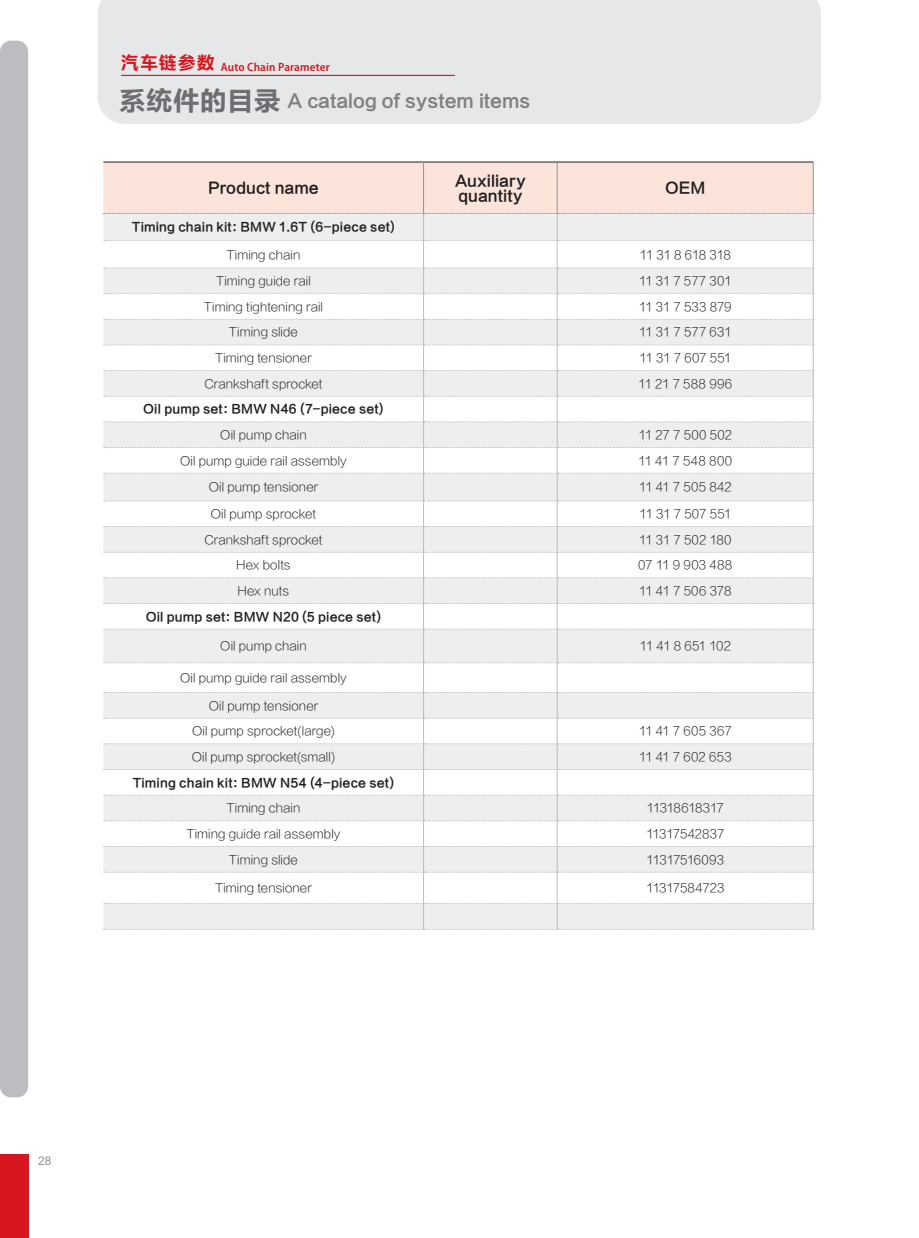
<style>
.page{position:relative;width:919px;height:1238px;background:#fff}
.page>*{position:absolute;margin:0;border:0;box-sizing:border-box;transform-origin:0 0}
.t1{font:18px "FZLTCHK GBK1 0";color:#7e8083}
.t2{font:15px/15px "FZLTCHJW GB1 0";color:#231f20}
.t3{font:12px/25.7px "FZLTXHK GBK1 0";letter-spacing:.01em;color:#231f20;text-align:center}
.t4{font:12px "FZLTCHJW GB1 0";letter-spacing:.015em;color:#231f20}
.t5{font:12px "FZLTXHK GBK1 0";letter-spacing:-.015em;color:#231f20}
.t6{font:12px "FZLTXHK GBK1 0";letter-spacing:-.02em;color:#231f20}
.t7{font:600 semi-condensed 12px "Myriad Pro";letter-spacing:.015em;color:#d7171f}
.t8{font:12px "FZLTXHK GBK1 0";letter-spacing:-.03em;color:#231f20}
.t9{font:12px "FZLTXHK GBK1 0";letter-spacing:-.01em;color:#231f20}
.t10{font:12px "FZLTXHK GBK1 0";letter-spacing:-.045em;color:#231f20}
.t11{font:12px "FZLTXHK GBK1 0";letter-spacing:-.025em;color:#231f20}
.t12{font:12px "Arial";color:#939598}
.s1{font-size:27px;color:#6d6e71}
</style>
<div class="page">
<div style="left:98px;top:0;width:722px;height:124px;background:#e6e7e9"></div>
<div style="left:0;top:1154px;width:28px;height:83px;background:#d7171f"></div>
<div style="left:0;top:41px;width:28px;height:1056px;background:#bcbdc0;border-radius:11px"></div>
<hr style="left:121px;top:75px;width:334px;height:1px;background:#d7171f">
<svg style="left:103px;top:630px;width:710px;height:273px;fill:#eeeeef"></svg>
<hr style="left:423px;top:629px;width:1px;height:33px;background:#bcbdc0">
<hr style="left:557px;top:629px;width:1px;height:33px;background:#bcbdc0">
<hr style="left:813px;top:629px;width:1px;height:33px;background:#bcbdc0">
<hr style="left:423px;top:872px;width:1px;height:31px;background:#bcbdc0">
<hr style="left:557px;top:872px;width:1px;height:31px;background:#bcbdc0">
<hr style="left:813px;top:872px;width:1px;height:31px;background:#bcbdc0">
<svg style="left:103px;top:162px;width:711px;height:468px"></svg>
<svg style="left:104px;top:662px;width:710px;height:210px"></svg>
<div style="left:103px;top:903px;width:711px;height:26px;background:#eeeeef"></div>
<p class="t7" style="left:121px;top:59px;width:210px"><sup>汽车链参数</sup> Auto Chain Parameter</p>
<h1 class="t1" style="left:119px;top:90px;width:413px"><span class="s1">系统件的目录</span> A catalog of system items</h1>
<p class="t2" style="left:208px;top:181px;width:112px">Product name</p>
<p class="t2" style="left:455px;top:173px;width:72px">Auxiliary quantity</p>
<p class="t2" style="left:665px;top:181px;width:42px">OEM</p>
<p class="t4" style="left:132px;top:220px;width:264px">Timing chain kit：BMW 1.6T (6-piece set)</p>
<p class="t3" style="left:226px;top:242px;width:75px">Timing chain</p>
<p class="t8" style="left:639px;top:248px;width:93px">11 31 8 618 318</p>
<p class="t3" style="left:216px;top:268px;width:96px">Timing guide rail</p>
<p class="t3" style="left:638px;top:268px;width:94px">11 31 7 577 301</p>
<p class="t3" style="left:204px;top:294px;width:121px">Timing tightening rail</p>
<p class="t5" style="left:638px;top:300px;width:94px">11 31 7 533 879</p>
<p class="t3" style="left:229px;top:320px;width:70px">Timing slide</p>
<p class="t9" style="left:639px;top:326px;width:94px">11 31 7 577 631</p>
<p class="t3" style="left:215px;top:345px;width:98px">Timing tensioner</p>
<p class="t6" style="left:639px;top:351px;width:94px">11 31 7 607 551</p>
<p class="t3" style="left:204px;top:371px;width:120px">Crankshaft sprocket</p>
<p class="t3" style="left:638px;top:371px;width:96px">11 21 7 588 996</p>
<p class="t4" style="left:143px;top:402px;width:242px">Oil pump set：BMW N46 (7-piece set)</p>
<p class="t3" style="left:220px;top:422px;width:88px">Oil pump chain</p>
<p class="t3" style="left:638px;top:422px;width:95px">11 27 7 500 502</p>
<p class="t3" style="left:180px;top:448px;width:168px">Oil pump guide rail assembly</p>
<p class="t3" style="left:638px;top:448px;width:95px">11 41 7 548 800</p>
<p class="t3" style="left:209px;top:475px;width:111px">Oil pump tensioner</p>
<p class="t3" style="left:638px;top:475px;width:94px">11 41 7 505 842</p>
<p class="t3" style="left:211px;top:501px;width:107px">Oil pump sprocket</p>
<p class="t6" style="left:639px;top:507px;width:93px">11 31 7 507 551</p>
<p class="t3" style="left:204px;top:527px;width:120px">Crankshaft sprocket</p>
<p class="t9" style="left:638px;top:533px;width:94px">11 31 7 502 180</p>
<p class="t3" style="left:236px;top:552px;width:56px">Hex bolts</p>
<p class="t3" style="left:638px;top:552px;width:96px">07 11 9 903 488</p>
<p class="t3" style="left:237px;top:578px;width:53px">Hex nuts</p>
<p class="t5" style="left:639px;top:584px;width:94px">11 41 7 506 378</p>
<p class="t4" style="left:146px;top:610px;width:237px">Oil pump set：BMW N20 (5 piece set)</p>
<p class="t3" style="left:220px;top:633px;width:88px">Oil pump chain</p>
<p class="t10" style="left:639px;top:639px;width:93px">11 41 8 651 102</p>
<p class="t3" style="left:180px;top:665px;width:168px">Oil pump guide rail assembly</p>
<p class="t3" style="left:192px;top:693px;width:144px">Oil pump tensioner<br>Oil pump sprocket(large)</p>
<p class="t3" style="left:638px;top:718px;width:94px">11 41 7 605 367</p>
<p class="t3" style="left:192px;top:744px;width:145px">Oil pump sprocket(small)</p>
<p class="t3" style="left:638px;top:744px;width:94px">11 41 7 602 653</p>
<p class="t4" style="left:133px;top:776px;width:263px">Timing chain kit：BMW N54 (4-piece set)</p>
<p class="t3" style="left:226px;top:795px;width:75px">Timing chain</p>
<p class="t8" style="left:646px;top:801px;width:79px">11318618317</p>
<p class="t3" style="left:186px;top:821px;width:155px">Timing guide rail assembly</p>
<p class="t5" style="left:646px;top:827px;width:80px">11317542837</p>
<p class="t3" style="left:229px;top:847px;width:70px">Timing slide</p>
<p class="t11" style="left:646px;top:852px;width:79px">11317516093</p>
<p class="t3" style="left:215px;top:875px;width:98px">Timing tensioner</p>
<p class="t6" style="left:646px;top:881px;width:80px">11317584723</p>
<p class="t12" style="left:38px;top:1153px;width:15px">28</p>
</div>
